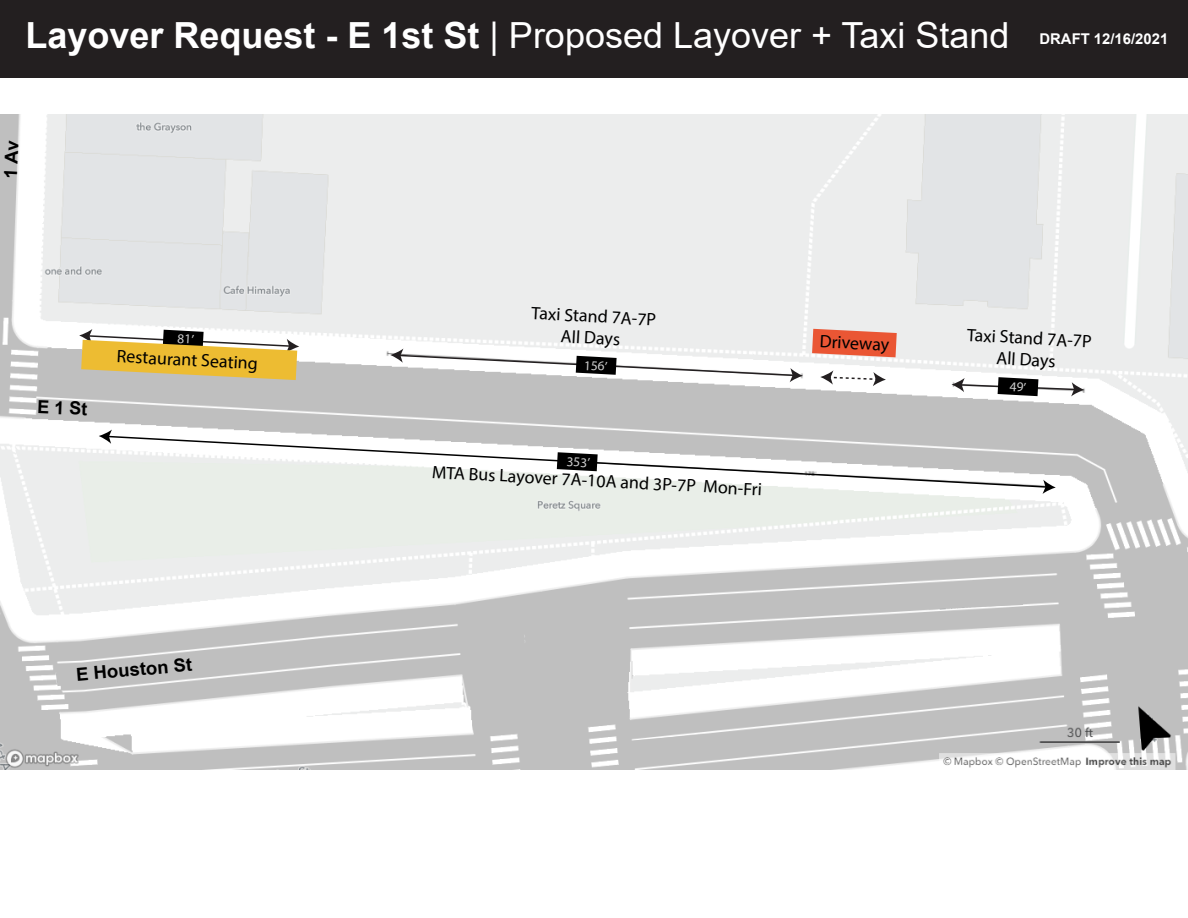
<style>
.page{position:relative;width:1188px;height:918px;background:#fff}
.page>*{position:absolute;margin:0;border:0;box-sizing:border-box;transform-origin:0 0}
.t1{font:36px "Arial";color:#fff}
.t2{font:18px/21.6px "Myriad Pro";color:#000;text-align:center}
.t3{font:700 18px "Arial";color:#000}
.t4{font:700 14.85px "Arial";color:#fff}
.t5{font:13.5px "Myriad Pro";color:#ccc}
.s1{font-weight:700}
</style>
<div class="page">
<div style="left:0;top:0;width:1188px;height:78px;background:#231f20"></div>
<img style="left:1px;top:115px;width:1187px;height:654px">
<div style="left:621px;top:734px;width:87px;height:26px;background:#bfbfbf"></div>
<svg style="left:928px;top:586px;width:95px;height:24px;background:#c2c2c2"></svg>
<svg style="left:1123px;top:673px;width:52px;height:51px;background:#b3b3b3"></svg>
<svg style="left:56px;top:627px;width:469px;height:59px;background:#c6c6c6"></svg>
<svg style="left:388px;top:348px;width:415px;height:34px"></svg>
<svg style="left:820px;top:370px;width:66px;height:16px"></svg>
<svg style="left:812px;top:329px;width:85px;height:28px;background:#ea6c4f"></svg>
<svg style="left:99px;top:413px;width:957px;height:81px"></svg>
<svg style="left:4px;top:141px;width:15px;height:36px"></svg>
<svg style="left:952px;top:376px;width:132px;height:22px"></svg>
<svg style="left:79px;top:329px;width:260px;height:75px"></svg>
<h1 class="t1" style="left:25px;top:10px;width:986px"><span class="s1">Layover Request - E 1st St</span> | Proposed Layover + Taxi Stand</h1>
<h1 class="t1" style="left:509px;top:10px;width:308px">Existing Cond tions</h1>
<h1 class="t1" style="left:672px;top:10px;width:350px">T xi Stand Relocation</h1>
<p class="t4" style="left:1040px;top:28px;width:130px">DRAFT 12/16/2021</p>
<p class="t3" style="left:38px;top:394px;width:52px;rotate:2deg">E 1 St</p>
<p class="t2" style="left:117px;top:345px;width:143px;rotate:3deg">Restaurant Seating</p>
<p class="t3" style="left:75px;top:662px;width:118px;rotate:-5deg">E Houston St</p>
<p class="t2" style="left:532px;top:302px;width:126px;rotate:3deg">Taxi Stand 7A-7P<br>All Days</p>
<p class="t2" style="left:532px;top:302px;width:134px;rotate:3deg">No Parking 8A-9A<br>Mon, Thu</p>
<p class="t5" style="left:584px;top:357px;width:25px;rotate:3deg">156’</p>
<p class="t5" style="left:567px;top:453px;width:25px;rotate:3deg">353’</p>
<p class="t2" style="left:433px;top:461px;width:332px;rotate:3deg">MTA Bus Layover 7A-10A and 3P-7P Mon-Fri</p>
<p class="t2" style="left:820px;top:330px;width:71px;rotate:3deg">Driveway</p>
<p class="t2" style="left:949px;top:322px;width:134px;rotate:3deg">No Parking 8A-9A<br>Mon, Thu</p>
<p class="t2" style="left:968px;top:324px;width:126px;rotate:3deg">Taxi Stand 7A-7P<br>All Days</p>
</div>
